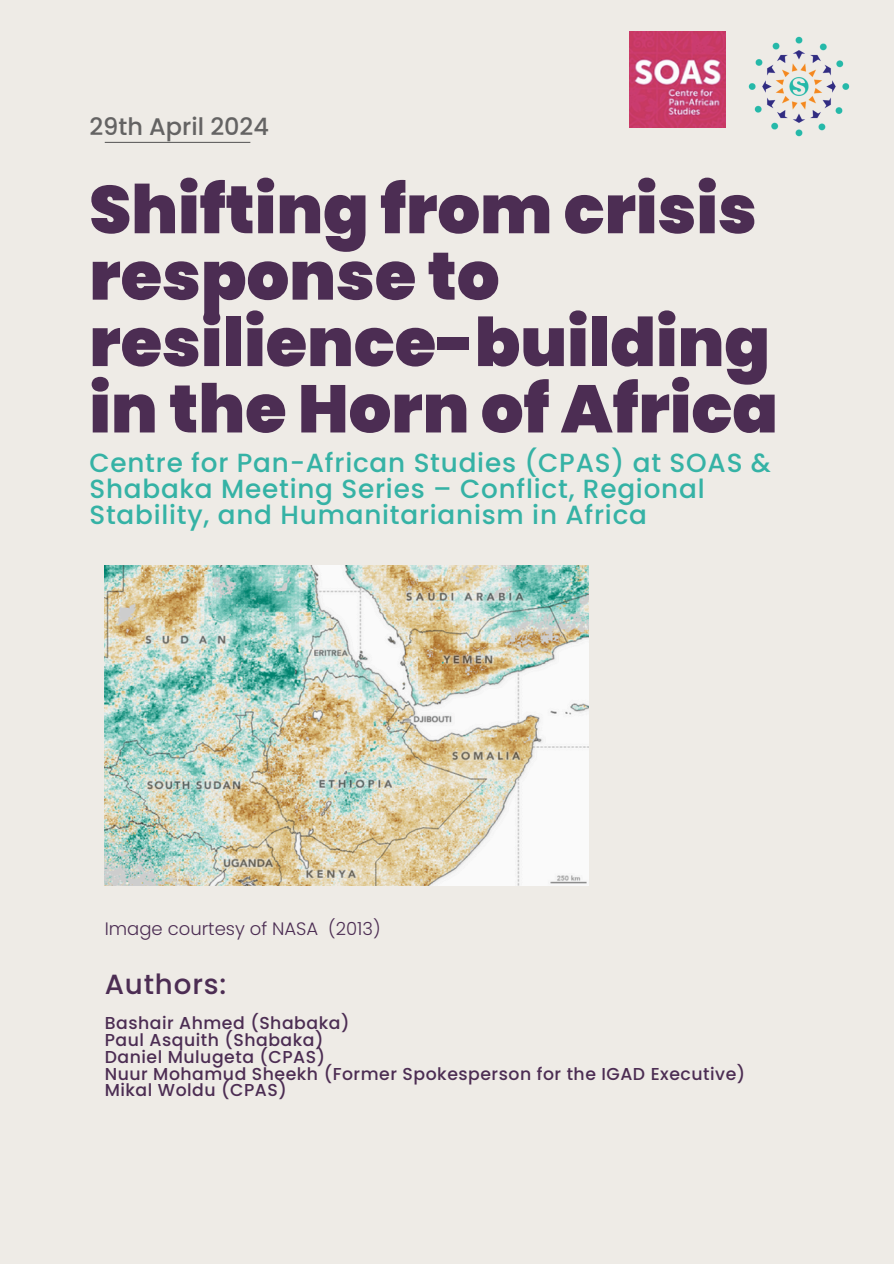
<style>
.page{position:relative;width:894px;height:1264px;background:#fff}
.page>*{position:absolute;margin:0;border:0;box-sizing:border-box;transform-origin:0 0}
.t1{font:900 67.05px/66.3px "Poppins";color:#4c2d53}
.t2{font:500 27.75px "Poppins";letter-spacing:.03em;color:#4c2d53}
.t3{font:500 26.25px/25.8px "Poppins";letter-spacing:.03em;color:#35b2a5}
.t4{font:500 24px "Poppins";color:#646363}
.t5{font:300 18px "Poppins";color:#4c2d53}
.t6{font:500 17.25px/16.8px "Poppins";letter-spacing:.03em;color:#4c2d53}
</style>
<div class="page">
<div style="left:0;top:0;width:893px;height:1263px;background:#eeebe6"></div>
<hr style="left:105px;top:142px;width:145px;height:1px;background:#646363">
<img style="left:748px;top:36px;width:102px;height:101px">
<img style="left:105px;top:565px;width:483px;height:320px">
<img style="left:629px;top:31px;width:96px;height:96px">
<h1 class="t4" style="left:89px;top:110px;width:181px">29th April 2024</h1>
<h2 class="t1" style="left:89px;top:177px;width:690px">Shifting from crisis response to resilience-building in the Horn of Africa</h2>
<p class="t3" style="left:89px;top:450px;width:682px">Centre for Pan-African Studies (CPAS) at SOAS &amp;<br>Shabaka Meeting Series – Conflict, Regional<br>Stability, and Humanitarianism in Africa</p>
<p class="t5" style="left:105px;top:915px;width:277px">Image courtesy of NASA (2013)</p>
<h2 class="t2" style="left:105px;top:964px;width:123px">Authors:</h2>
<h4 class="t6" style="left:105px;top:1014px;width:642px">Bashair Ahmed (Shabaka)<br>Paul Asquith (Shabaka)<br>Daniel Mulugeta (CPAS)<br>Nuur Mohamud Sheekh (Former Spokesperson for the IGAD Executive)<br>Mikal Woldu (CPAS)</h4>
</div>
